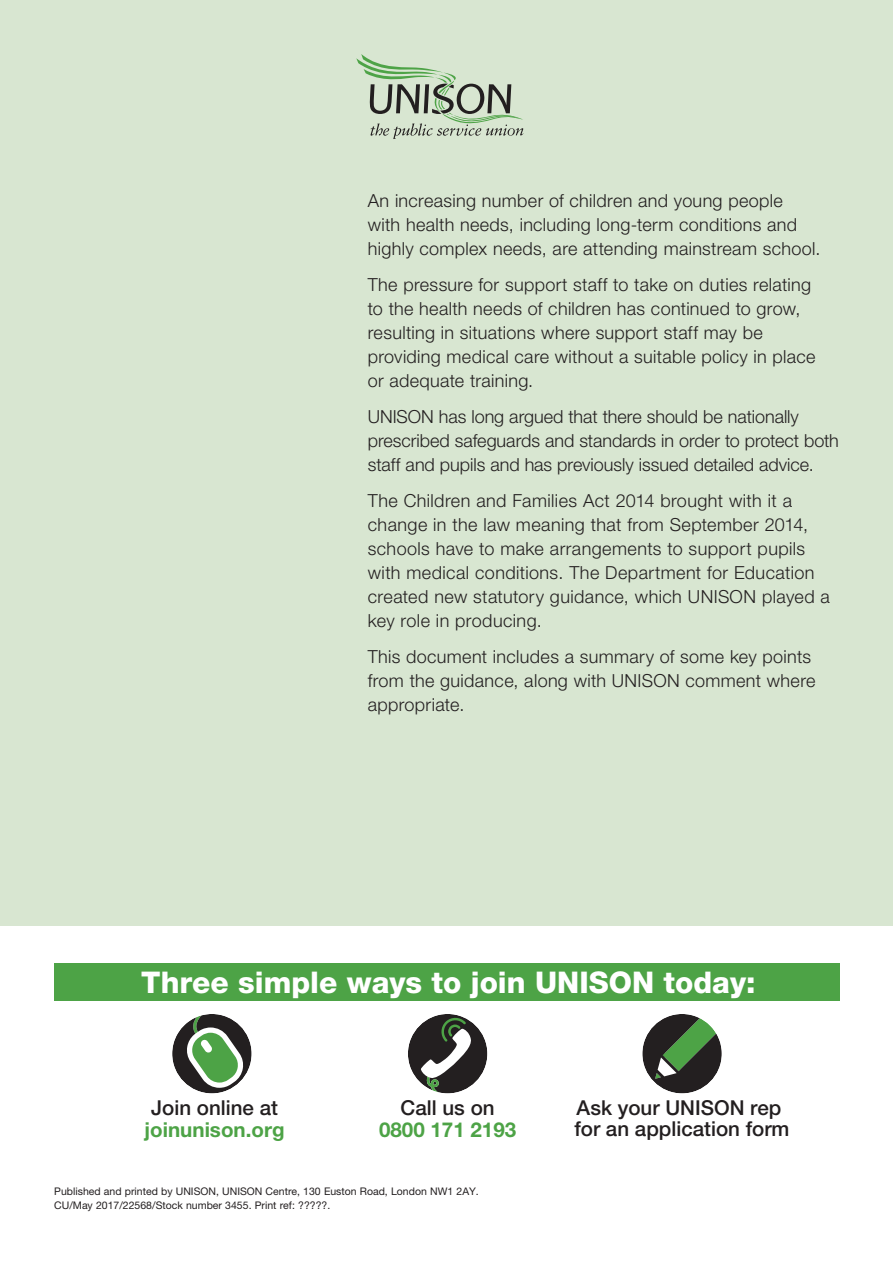
<style>
.page{position:relative;width:893px;height:1263px;background:#fff}
.page>*{position:absolute;margin:0;border:0;box-sizing:border-box;transform-origin:0 0}
.t1{font:800 29.85px "Helvetica Neue";color:#fff}
.t2{font:500 20.55px/21.5px "Helvetica Neue";color:#231f20}
.t3{font:700 20.55px "Helvetica Neue";color:#4da346}
.t4{font:300 18px/24px "Helvetica Neue";letter-spacing:.02em;color:#231f20}
.t5{font:300 18px/24px "Helvetica Neue";color:#231f20}
.t6{font:10.5px/13.5px "Helvetica Neue";color:#231f20}
</style>
<div class="page">
<div style="left:0;top:0;width:893px;height:926px;background:#d8e6d1"></div>
<div style="left:54px;top:964px;width:785px;height:37px;background:#4da346"></div>
<svg style="left:172px;top:1014px;width:80px;height:79px"></svg>
<svg style="left:642px;top:1014px;width:80px;height:79px"></svg>
<svg style="left:408px;top:1014px;width:79px;height:79px"></svg>
<svg style="left:356px;top:54px;width:167px;height:85px"></svg>
<p class="t4" style="left:368px;top:188px;width:454px">An increasing number of children and young people<br>with health needs, including long-term conditions and highly complex needs, are attending mainstream school.</p>
<p class="t4" style="left:368px;top:272px;width:449px">The pressure for support staff to take on duties relating to the health needs of children has continued to grow, resulting in situations where support staff may be providing medical care without a suitable policy in place or adequate training.</p>
<p class="t5" style="left:368px;top:404px;width:473px">UNISON has long argued that there should be nationally prescribed safeguards and standards in order to protect both staff and pupils and has previously issued detailed advice.</p>
<p class="t4" style="left:368px;top:488px;width:464px">The Children and Families Act 2014 brought with it a change in the law meaning that from September 2014, schools have to make arrangements to support pupils with medical conditions. The Department for Education created new statutory guidance, which UNISON played a key role in producing.</p>
<p class="t4" style="left:368px;top:644px;width:449px">This document includes a summary of some key points from the guidance, along with UNISON comment where appropriate.</p>
<h1 class="t1" style="left:141px;top:964px;width:616px">Three simple ways to join UNISON today:</h1>
<p class="t2" style="left:151px;top:1096px;width:128px">Join online at</p>
<p class="t3" style="left:145px;top:1117px;width:142px">joinunison.org</p>
<p class="t2" style="left:401px;top:1096px;width:96px">Call us on</p>
<p class="t3" style="left:379px;top:1117px;width:139px">0800 171 2193</p>
<p class="t6" style="left:54px;top:1185px;width:426px">Published and printed by UNISON, UNISON Centre, 130 Euston Road, London NW1 2AY.<br>CU/May 2017/22568/Stock number 3455. Print ref: ?????.</p>
<p class="t2" style="left:574px;top:1096px;width:217px">Ask your UNISON rep for an application form</p>
</div>
